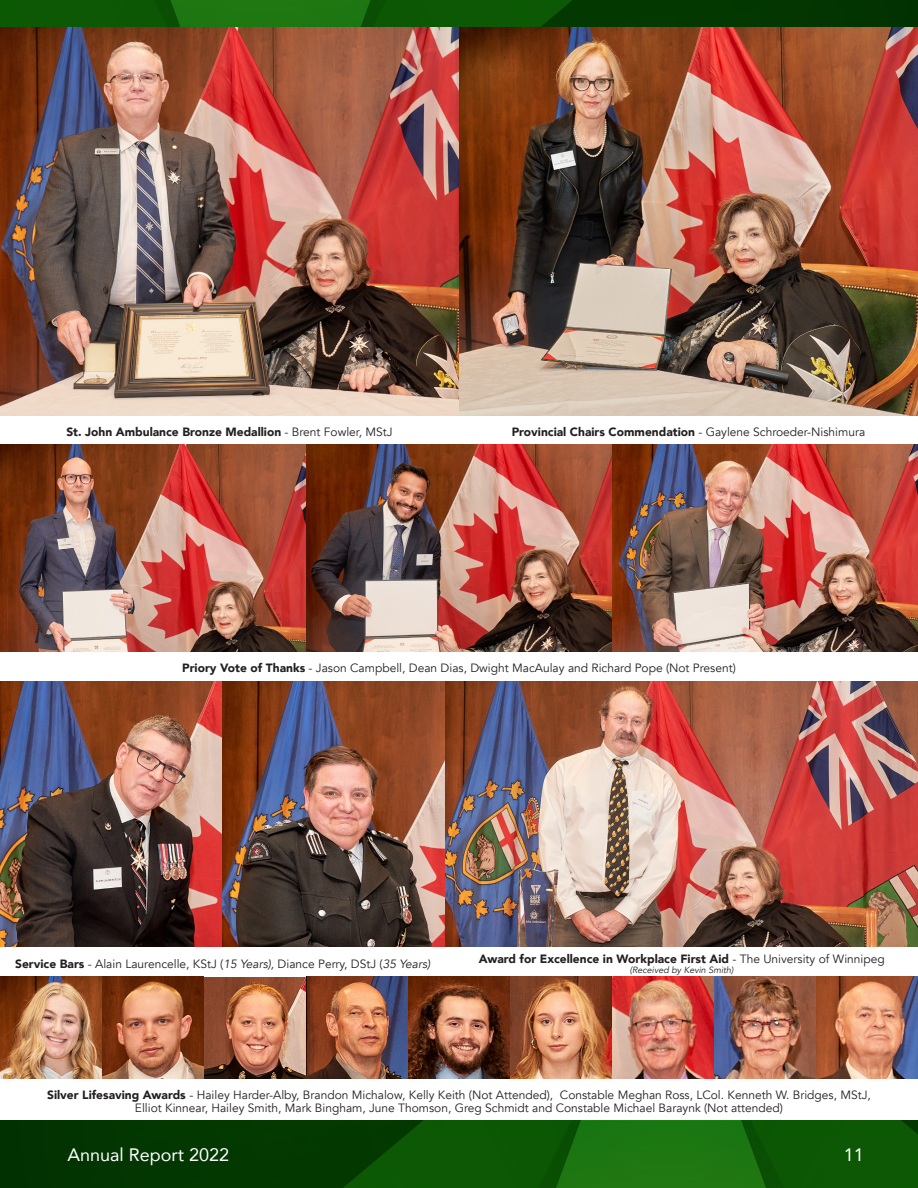
<style>
.page{position:relative;width:918px;height:1188px;background:#fff}
.page>*{position:absolute;margin:0;border:0;box-sizing:border-box;transform-origin:0 0}
.t1{font:18px "Avenir";color:#fff}
.t2{font:12px "Avenir";color:#231f20}
.t3{font:900 12px "Avenir";color:#231f20}
.t4{font:italic 9px "Avenir";color:#231f20}
.s1{font-weight:400}
.s2{font-weight:900}
.s3{font-style:italic}
</style>
<div class="page">
<svg style="left:0;top:1120px;width:918px;height:68px;background:#0b4f05"></svg>
<svg style="left:0;top:0;width:918px;height:27px;background:#0c5105"></svg>
<img style="left:459px;top:27px;width:459px;height:389px">
<img style="left:0;top:27px;width:459px;height:389px">
<img style="left:0;top:445px;width:918px;height:206px">
<img style="left:0;top:681px;width:918px;height:266px">
<img style="left:0;top:977px;width:918px;height:102px">
<p class="t3" style="left:66px;top:422px;width:328px">St. John Ambulance Bronze Medallion <span class="s1">- Brent Fowler, MStJ</span></p>
<p class="t3" style="left:512px;top:422px;width:355px">Provincial Chairs Commendation <span class="s1">- Gaylene Schroeder-Nishimura</span></p>
<p class="t2" style="left:182px;top:661px;width:555px"><span class="s2">Priory Vote of Thanks</span> - Jason Campbell, Dean Dias, Dwight MacAulay and Richard Pope (Not Present)</p>
<p class="t2" style="left:15px;top:957px;width:417px"><span class="s2">Service Bars</span> - Alain Laurencelle, KStJ (<span class="s3">15 Years),</span> Diance Perry, DStJ (<span class="s3">35 Years)</span></p>
<p class="t3" style="left:479px;top:948px;width:408px">Award for Excellence in Workplace First Aid <span class="s1">- The University of Winnipeg</span></p>
<p class="t4" style="left:630px;top:965px;width:105px">(Received by Kevin Smith)</p>
<p class="t2" style="left:47px;top:1088px;width:825px"><span class="s2">Silver Lifesaving Awards</span> - Hailey Harder-Alby, Brandon Michalow, Kelly Keith (Not Attended), Constable Meghan Ross, LCol. Kenneth W. Bridges, MStJ,</p>
<p class="t2" style="left:135px;top:1101px;width:650px">Elliot Kinnear, Hailey Smith, Mark Bingham, June Thomson, Greg Schmidt and Constable Michael Baraynk (Not attended)</p>
<h1 class="t1" style="left:68px;top:1140px;width:163px">Annual Report 2022</h1>
<h1 class="t1" style="left:844px;top:1140px;width:22px">11</h1>
</div>
